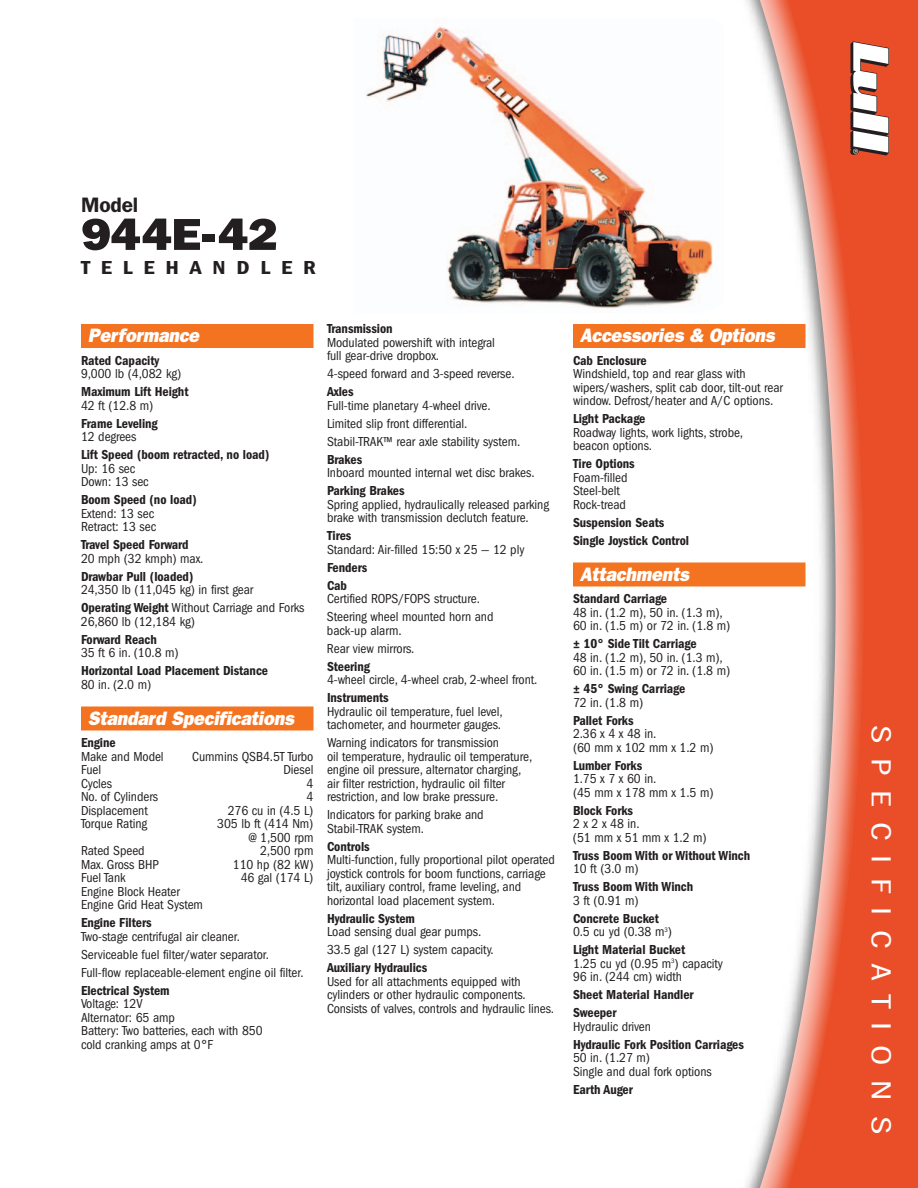
<style>
.page{position:relative;width:918px;height:1188px;background:#fff}
.page>*{position:absolute;margin:0;border:0;box-sizing:border-box;transform-origin:0 0}
.t1{font:800 45px "Franklin Gothic";letter-spacing:-.01em;color:#231f20;scale:1.12 1}
.t2{font:condensed 28.5px "Franklin Gothic";letter-spacing:.41em;color:#fff;scale:1.27 1}
.t3{font:600 21px "Franklin Gothic";letter-spacing:-.005em;color:#231f20}
.t4{font:italic 800 19.5px "Franklin Gothic";letter-spacing:-.01em;color:#fff;scale:.93 1}
.t5{font:600 condensed 19.5px "Franklin Gothic";letter-spacing:.46em;color:#231f20;scale:1.2 1}
.t6{font:condensed 13.5px/13.5px "Franklin Gothic";letter-spacing:-.005em;color:#231f20}
.t7{font:600 condensed 13.5px/18px "Franklin Gothic";letter-spacing:-.005em;color:#231f20}
.s1{font-weight:600}
.s2{font-weight:400}
</style>
<div class="page">
<img style="left:759px;top:0;width:159px;height:1188px">
<svg style="left:850px;top:41px;width:39px;height:114px"></svg>
<div style="left:81px;top:324px;width:233px;height:24px;background:#f47321"></div>
<div style="left:81px;top:706px;width:233px;height:24px;background:#f47321"></div>
<div style="left:573px;top:324px;width:233px;height:24px;background:#f47321"></div>
<div style="left:573px;top:562px;width:233px;height:24px;background:#f47321"></div>
<img style="left:366px;top:26px;width:347px;height:283px">
<h3 class="t3" style="left:81px;top:193px;width:59px">Model</h3>
<h1 class="t1" style="left:81px;top:208px;width:177px">944E-42</h1>
<h3 class="t5" style="left:81px;top:261px;width:197px">TELEHANDLER</h3>
<h3 class="t4" style="left:88px;top:324px;width:121px">Performance</h3>
<p class="t7" style="left:81px;top:352px;width:80px">Rated Capacity</p>
<p class="t6" style="left:81px;top:368px;width:102px">9,000 lb (4,082 kg)</p>
<p class="t7" style="left:81px;top:384px;width:109px">Maximum Lift Height</p>
<p class="t6" style="left:81px;top:400px;width:74px">42 ft (12.8 m)</p>
<p class="t7" style="left:81px;top:415px;width:78px">Frame Leveling</p>
<p class="t6" style="left:81px;top:431px;width:57px">12 degrees</p>
<p class="t7" style="left:81px;top:447px;width:190px">Lift Speed (boom retracted, no load)</p>
<p class="t6" style="left:81px;top:463px;width:69px">Up: 16 sec<br>Down: 13 sec</p>
<p class="t7" style="left:81px;top:492px;width:117px">Boom Speed (no load)</p>
<p class="t6" style="left:81px;top:508px;width:77px">Extend: 13 sec<br>Retract: 13 sec</p>
<p class="t7" style="left:81px;top:537px;width:109px">Travel Speed Forward</p>
<p class="t6" style="left:81px;top:553px;width:124px">20 mph (32 kmph) max.</p>
<p class="t7" style="left:81px;top:568px;width:114px">Drawbar Pull (loaded)</p>
<p class="t6" style="left:81px;top:582px;width:225px;line-height:18px">24,350 lb (11,045 kg) in first gear<br><span class="s1">Operating Weight</span> Without Carriage and Forks</p>
<p class="t6" style="left:81px;top:616px;width:115px">26,860 lb (12,184 kg)</p>
<p class="t7" style="left:81px;top:631px;width:77px">Forward Reach</p>
<p class="t6" style="left:81px;top:647px;width:99px">35 ft 6 in. (10.8 m)</p>
<p class="t7" style="left:81px;top:663px;width:189px">Horizontal Load Placement Distance</p>
<p class="t6" style="left:81px;top:679px;width:72px">80 in. (2.0 m)</p>
<h3 class="t4" style="left:88px;top:707px;width:223px">Standard Specifications</h3>
<p class="t7" style="left:81px;top:735px;width:36px">Engine</p>
<p class="t6" style="left:81px;top:751px;width:84px">Make and Model</p>
<p class="t6" style="left:192px;top:751px;width:123px">Cummins QSB4.5T Turbo</p>
<p class="t6" style="left:81px;top:764px;width:22px">Fuel</p>
<p class="t6" style="left:283px;top:764px;width:32px">Diesel</p>
<p class="t6" style="left:81px;top:778px;width:33px">Cycles</p>
<p class="t6" style="left:307px;top:778px;width:8px">4</p>
<p class="t6" style="left:81px;top:791px;width:79px">No. of Cylinders</p>
<p class="t6" style="left:307px;top:791px;width:8px">4</p>
<p class="t6" style="left:81px;top:805px;width:68px">Displacement</p>
<p class="t6" style="left:228px;top:805px;width:87px">276 cu in (4.5 L)</p>
<p class="t6" style="left:81px;top:818px;width:68px">Torque Rating</p>
<p class="t6" style="left:217px;top:818px;width:98px;text-align:right">305 lb ft (414 Nm) @ 1,500 rpm</p>
<p class="t6" style="left:81px;top:845px;width:65px">Rated Speed</p>
<p class="t6" style="left:260px;top:845px;width:55px">2,500 rpm</p>
<p class="t6" style="left:81px;top:859px;width:79px">Max. Gross BHP</p>
<p class="t6" style="left:233px;top:859px;width:82px">110 hp (82 kW)</p>
<p class="t6" style="left:81px;top:872px;width:46px">Fuel Tank</p>
<p class="t6" style="left:241px;top:872px;width:74px">46 gal (174 L)</p>
<p class="t6" style="left:81px;top:886px;width:124px">Engine Block Heater<br>Engine Grid Heat System</p>
<p class="t7" style="left:81px;top:915px;width:72px">Engine Filters</p>
<p class="t6" style="left:81px;top:928px;width:224px;line-height:18px">Two-stage centrifugal air cleaner.<br>Serviceable fuel filter/water separator.<br>Full-flow replaceable-element engine oil filter.</p>
<p class="t7" style="left:81px;top:982px;width:90px">Electrical System</p>
<p class="t6" style="left:81px;top:998px;width:183px">Voltage: 12V<br>Alternator: 65 amp<br>Battery: Two batteries, each with 850 cold cranking amps at 0°F</p>
<p class="t7" style="left:327px;top:321px;width:67px">Transmission</p>
<p class="t6" style="left:327px;top:336px;width:170px">Modulated powershift with integral full gear-drive dropbox.</p>
<p class="t6" style="left:327px;top:368px;width:189px">4-speed forward and 3-speed reverse.</p>
<p class="t7" style="left:327px;top:384px;width:28px">Axles</p>
<p class="t6" style="left:327px;top:397px;width:195px;line-height:18px">Full-time planetary 4-wheel drive.<br>Limited slip front differential.<br>Stabil-TRAK™ rear axle stability system.</p>
<p class="t7" style="left:327px;top:451px;width:37px">Brakes</p>
<p class="t6" style="left:327px;top:467px;width:209px">Inboard mounted internal wet disc brakes.</p>
<p class="t7" style="left:327px;top:483px;width:79px">Parking Brakes</p>
<p class="t6" style="left:327px;top:498px;width:224px">Spring applied, hydraulically released parking brake with transmission declutch feature.</p>
<p class="t7" style="left:327px;top:528px;width:26px">Tires</p>
<p class="t6" style="left:327px;top:543px;width:199px">Standard: Air-filled 15:50 x 25 — 12 ply</p>
<p class="t7" style="left:327px;top:559px;width:42px">Fenders<br>Cab</p>
<p class="t6" style="left:327px;top:591px;width:168px;line-height:18px">Certified ROPS/FOPS structure.<br>Steering wheel mounted horn and</p>
<p class="t6" style="left:327px;top:622px;width:89px;line-height:18px">back-up alarm.<br>Rear view mirrors.</p>
<p class="t7" style="left:327px;top:658px;width:44px">Steering</p>
<p class="t6" style="left:327px;top:674px;width:212px">4-wheel circle, 4-wheel crab, 2-wheel front.</p>
<p class="t7" style="left:327px;top:690px;width:63px">Instruments</p>
<p class="t6" style="left:327px;top:705px;width:177px">Hydraulic oil temperature, fuel level, tachometer, and hourmeter gauges.</p>
<p class="t6" style="left:327px;top:737px;width:207px">Warning indicators for transmission<br>oil temperature, hydraulic oil temperature, engine oil pressure, alternator charging, air filter restriction, hydraulic oil filter restriction, and low brake pressure.</p>
<p class="t6" style="left:327px;top:809px;width:158px">Indicators for parking brake and<br>Stabil-TRAK system.</p>
<p class="t7" style="left:327px;top:838px;width:44px">Controls</p>
<p class="t6" style="left:327px;top:854px;width:230px">Multi-function, fully proportional pilot operated joystick controls for boom functions, carriage tilt, auxiliary control, frame leveling, and horizontal load placement system.</p>
<p class="t7" style="left:327px;top:910px;width:89px">Hydraulic System</p>
<p class="t6" style="left:327px;top:924px;width:168px;line-height:18px">Load sensing dual gear pumps.<br>33.5 gal (127 L) system capacity.</p>
<p class="t7" style="left:327px;top:960px;width:102px">Auxiliary Hydraulics</p>
<p class="t6" style="left:327px;top:975px;width:229px">Used for all attachments equipped with cylinders or other hydraulic components.<br>Consists of valves, controls and hydraulic lines.</p>
<h3 class="t4" style="left:580px;top:324px;width:211px">Accessories &amp; Options</h3>
<p class="t7" style="left:573px;top:352px;width:75px">Cab Enclosure</p>
<p class="t6" style="left:573px;top:368px;width:212px">Windshield, top and rear glass with wipers/washers, split cab door, tilt-out rear window. Defrost/heater and A/C options.</p>
<p class="t7" style="left:573px;top:411px;width:74px">Light Package</p>
<p class="t6" style="left:573px;top:427px;width:172px">Roadway lights, work lights, strobe, beacon options.</p>
<p class="t7" style="left:573px;top:456px;width:63px">Tire Options</p>
<p class="t6" style="left:573px;top:472px;width:56px">Foam-filled<br>Steel-belt<br>Rock-tread</p>
<p class="t7" style="left:573px;top:514px;width:118px">Suspension Seats<br>Single Joystick Control</p>
<h3 class="t4" style="left:580px;top:563px;width:119px">Attachments</h3>
<p class="t7" style="left:573px;top:591px;width:96px">Standard Carriage</p>
<p class="t6" style="left:573px;top:607px;width:159px">48 in. (1.2 m), 50 in. (1.3 m),<br>60 in. (1.5 m) or 72 in. (1.8 m)</p>
<p class="t7" style="left:573px;top:636px;width:125px">± 10° Side Tilt Carriage</p>
<p class="t6" style="left:573px;top:652px;width:159px">48 in. (1.2 m), 50 in. (1.3 m),<br>60 in. (1.5 m) or 72 in. (1.8 m)</p>
<p class="t7" style="left:573px;top:681px;width:114px">± 45° Swing Carriage</p>
<p class="t6" style="left:573px;top:697px;width:72px">72 in. (1.8 m)</p>
<p class="t7" style="left:573px;top:712px;width:62px">Pallet Forks</p>
<p class="t6" style="left:573px;top:728px;width:142px">2.36 x 4 x 48 in.<br>(60 mm x 102 mm x 1.2 m)</p>
<p class="t7" style="left:573px;top:757px;width:71px">Lumber Forks</p>
<p class="t6" style="left:573px;top:773px;width:142px">1.75 x 7 x 60 in.<br>(45 mm x 178 mm x 1.5 m)</p>
<p class="t7" style="left:573px;top:802px;width:62px">Block Forks</p>
<p class="t6" style="left:573px;top:818px;width:135px">2x2x48 in.<br>(51 mm x 51 mm x 1.2 m)</p>
<p class="t7" style="left:573px;top:847px;width:179px">Truss Boom With or Without Winch</p>
<p class="t6" style="left:573px;top:863px;width:67px">10 ft (3.0 m)</p>
<p class="t7" style="left:573px;top:879px;width:122px">Truss Boom With Winch</p>
<p class="t6" style="left:573px;top:895px;width:67px">3 ft (0.91 m)</p>
<p class="t7" style="left:573px;top:913px;width:100px;line-height:13.5px">Concrete Bucket<br><span class="s2">0.5 cu yd (0.38 m</span><sup>3</sup><span class="s2">)</span></p>
<p class="t6" style="left:573px;top:944px;width:152px"><span class="s1">Light Material Bucket<br></span>1.25 cu yd (0.95 m<sup>3</sup>) capacity<br>96 in. (244 cm) width</p>
<p class="t7" style="left:573px;top:987px;width:122px">Sheet Material Handler<br>Sweeper</p>
<p class="t6" style="left:573px;top:1021px;width:80px">Hydraulic driven</p>
<p class="t7" style="left:573px;top:1036px;width:172px">Hydraulic Fork Position Carriages</p>
<p class="t6" style="left:573px;top:1052px;width:140px">50 in. (1.27 m)<br>Single and dual fork options</p>
<p class="t7" style="left:573px;top:1081px;width:61px">Earth Auger</p>
<h2 class="t2" style="left:891px;top:725px;width:324px;rotate:90deg">SPECIFICATIONS</h2>
</div>
